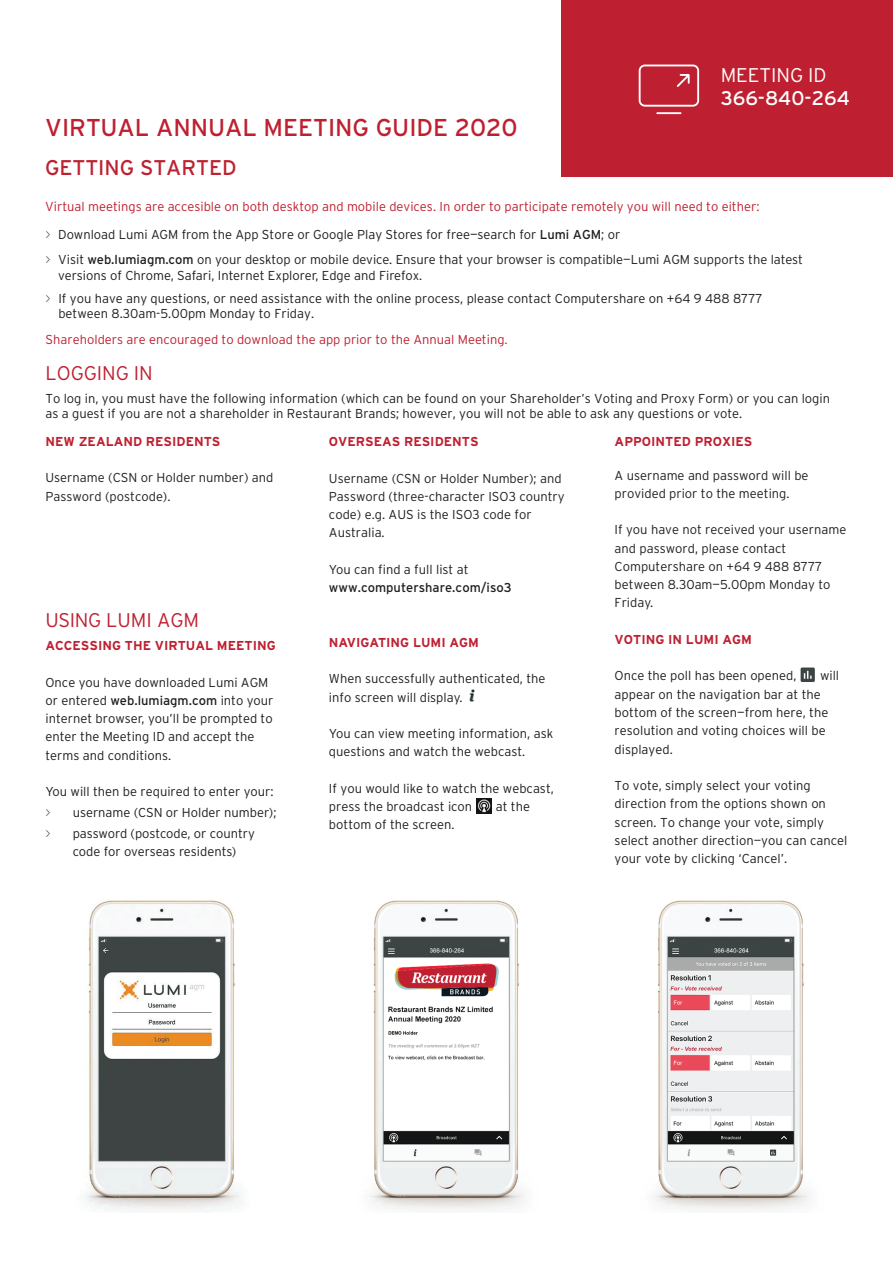
<style>
.page{position:relative;width:893px;height:1263px;background:#fff}
.page>*{position:absolute;margin:0;border:0;box-sizing:border-box;transform-origin:0 0}
.t1{font:24.3px "Interstate";color:#bf2031}
.t2{font:21.3px "Interstate";color:#be2131}
.t3{font:300 19.8px "Interstate";color:#be2131}
.t4{font:19.8px "Interstate";color:#fff}
.t5{font:300 19.8px "Interstate";color:#fff}
.t6{font:300 12.9px/18.3px "Interstate";color:#211d1e}
.t7{font:300 12.9px/18.3px "Interstate";color:#231f20}
.t8{font:300 12.9px "Interstate";color:#bf2031}
.t9{font:700 12.9px "Interstate";color:#bf2031}
.t10{font:12.9px "Interstate";color:#231f20}
.s1{font-weight:200}
.s2{font-weight:400}
</style>
<div class="page">
<div style="left:562px;top:0;width:331px;height:176px;background:#bf2031"></div>
<img style="left:800px;top:667px;width:15px;height:16px">
<hr style="left:656px;top:112px;width:25px;height:2px;background:#fff">
<svg style="left:639px;top:65px;width:60px;height:42px"></svg>
<img style="left:653px;top:900px;width:157px;height:310px">
<img style="left:85px;top:900px;width:157px;height:311px">
<img style="left:369px;top:900px;width:156px;height:310px">
<img style="left:469px;top:689px;width:6px;height:13px">
<img style="left:477px;top:799px;width:14px;height:14px">
<h3 class="t5" style="left:721px;top:64px;width:107px">MEETING ID</h3>
<h3 class="t4" style="left:721px;top:87px;width:131px">366-840-264</h3>
<h1 class="t1" style="left:45px;top:114px;width:474px">VIRTUAL ANNUAL MEETING GUIDE 2020</h1>
<h2 class="t2" style="left:45px;top:155px;width:193px">GETTING STARTED</h2>
<p class="t8" style="left:45px;top:199px;width:716px">Virtual meetings are accesible on both desktop and mobile devices. In order to participate remotely you will need to either:</p>
<p class="t6" style="left:45px;top:222px;width:759px;line-height:25.2px"><span class="s1">&gt;</span> Download Lumi AGM from the App Store or Google Play Stores for free—search for <span class="s2">Lumi AGM</span>; or<br><span class="s1">&gt;</span> Visit <span class="s2">web.lumiagm.com</span> on your desktop or mobile device. Ensure that your browser is compatible—Lumi AGM supports the latest</p>
<p class="t6" style="left:58px;top:266px;width:365px">versions of Chrome, Safari, Internet Explorer, Edge and Firefox.</p>
<p class="t6" style="left:58px;top:290px;width:706px;line-height:15.5px;text-indent:-13px"><span class="s1">&gt;</span> If you have any questions, or need assistance with the online process, please contact Computershare on +64 9 488 8777 between 8.30am-5.00pm Monday to Friday.</p>
<p class="t8" style="left:46px;top:333px;width:464px">Shareholders are encouraged to download the app prior to the Annual Meeting.</p>
<h3 class="t3" style="left:45px;top:362px;width:109px">LOGGING IN</h3>
<p class="t6" style="left:45px;top:390px;width:786px;line-height:15.5px">To log in, you must have the following information (which can be found on your Shareholder’s Voting and Proxy Form) or you can login as a guest if you are not a shareholder in Restaurant Brands; however, you will not be able to ask any questions or vote.</p>
<p class="t9" style="left:45px;top:434px;width:176px">NEW ZEALAND RESIDENTS</p>
<p class="t7" style="left:45px;top:468px;width:229px">Username (CSN or Holder number) and<br>Password (postcode).</p>
<h3 class="t3" style="left:45px;top:608px;width:155px">USING LUMI AGM</h3>
<p class="t9" style="left:45px;top:638px;width:232px">ACCESSING THE VIRTUAL MEETING</p>
<p class="t6" style="left:45px;top:673px;width:230px">Once you have downloaded Lumi AGM or entered <span class="s2">web.lumiagm.com</span> into your internet browser, you’ll be prompted to enter the Meeting ID and accept the terms and conditions.</p>
<p class="t6" style="left:45px;top:782px;width:230px">You will then be required to enter your:</p>
<p class="t6" style="left:45px;top:802px;width:233px;line-height:20.5px"><span class="s1">&gt;</span> username (CSN or Holder number); <span class="s1">&gt;</span> password (postcode, or country</p>
<p class="t6" style="left:73px;top:842px;width:165px">code for overseas residents)</p>
<p class="t9" style="left:329px;top:434px;width:151px">OVERSEAS RESIDENTS</p>
<p class="t7" style="left:329px;top:469px;width:237px">Username (CSN or Holder Number); and<br>Password (three-character ISO3 country code) e.g. AUS is the ISO3 code for<br>Australia.</p>
<p class="t7" style="left:329px;top:560px;width:141px">You can find a full list at</p>
<p class="t10" style="left:329px;top:580px;width:184px">www.computershare.com/iso3</p>
<p class="t9" style="left:329px;top:635px;width:152px">NAVIGATING LUMI AGM</p>
<p class="t6" style="left:329px;top:669px;width:218px">When successfully authenticated, the info screen will display.</p>
<p class="t6" style="left:329px;top:724px;width:226px">You can view meeting information, ask questions and watch the webcast.</p>
<p class="t6" style="left:329px;top:779px;width:226px">If you would like to watch the webcast, press the broadcast icon</p>
<p class="t6" style="left:496px;top:797px;width:36px">at the</p>
<p class="t6" style="left:329px;top:815px;width:127px">bottom of the screen.</p>
<p class="t9" style="left:615px;top:434px;width:139px">APPOINTED PROXIES</p>
<p class="t7" style="left:615px;top:466px;width:195px">A username and password will be provided prior to the meeting.</p>
<p class="t7" style="left:615px;top:521px;width:233px">If you have not received your username and password, please contact<br>Computershare on +64 9 488 8777 between 8.30am—5.00pm Monday to<br>Friday.</p>
<p class="t9" style="left:615px;top:632px;width:139px">VOTING IN LUMI AGM</p>
<p class="t6" style="left:615px;top:667px;width:183px">Once the poll has been opened,</p>
<p class="t6" style="left:615px;top:667px;width:226px;text-indent:205px">will appear on the navigation bar at the bottom of the screen—from here, the resolution and voting choices will be displayed.</p>
<p class="t6" style="left:615px;top:776px;width:234px">To vote, simply select your voting direction from the options shown on screen. To change your vote, simply select another direction—you can cancel your vote by clicking ‘Cancel’.</p>
</div>
